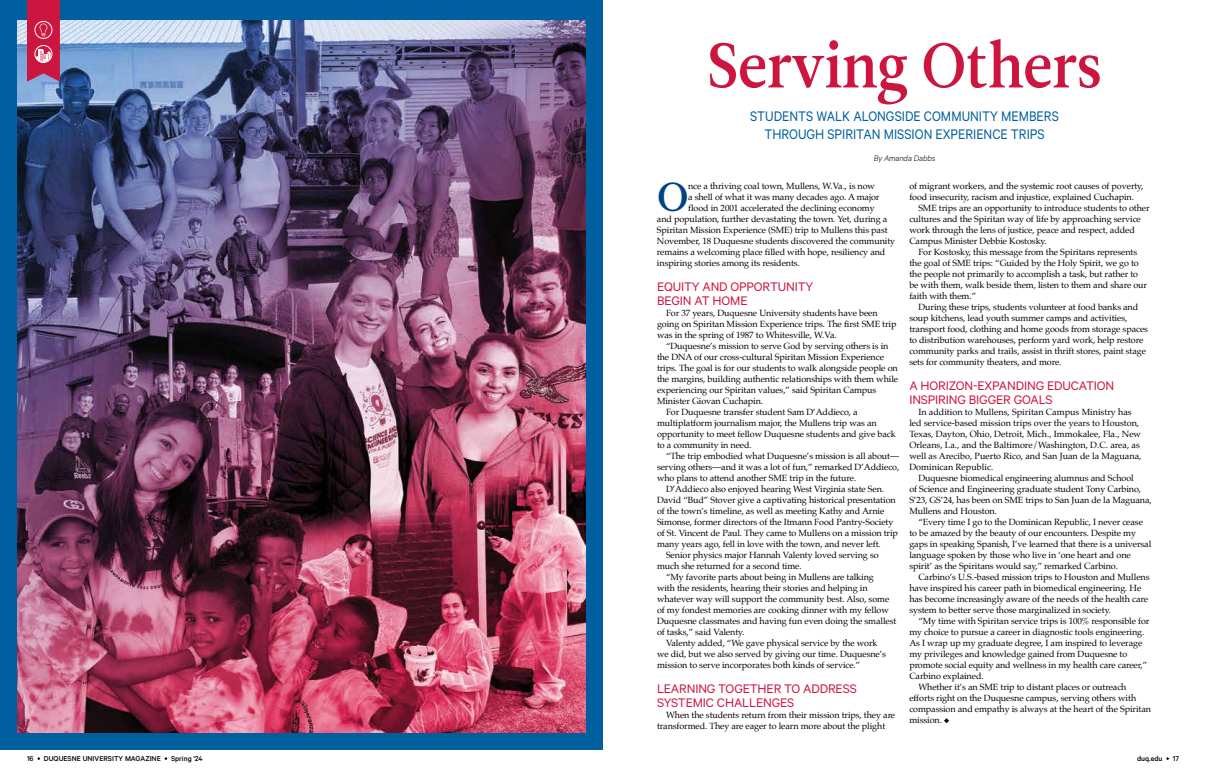
<style>
.page{position:relative;width:1206px;height:783px;background:#fff}
.page>*{position:absolute;margin:0;border:0;box-sizing:border-box;transform-origin:0 0}
.t1{font:63px "Leitura News Roman 3";color:#cd163f;scale:.91 1}
.t2{font:40.4px "Leitura News Roman 3";color:#004383}
.t3{font:15.6px/18px "Calibre";color:#005f9e;text-align:center;scale:.9 1}
.t4{font:14px/14px "Calibre";letter-spacing:-.01em;color:#cd163f}
.t5{font:9px/11px "Palatino";letter-spacing:-.01em;color:#000}
.t6{font:italic 300 9px "Calibre";letter-spacing:-.01em;color:#000}
.t7{font:500 8px "Calibre";color:#000}
</style>
<div class="page">
<div style="left:0;top:0;width:603px;height:750px;background:#005f9e"></div>
<svg style="left:944px;top:718px;width:5px;height:5px"></svg>
<img style="left:18px;top:21px;width:567px;height:712px">
<svg style="left:27px;top:0;width:33px;height:104px;background:#bf4d74"></svg>
<h1 class="t1" style="left:708px;top:29px;width:435px">Serving Others</h1>
<h3 class="t3" style="left:750px;top:107px;width:344px">STUDENTS WALK ALONGSIDE COMMUNITY MEMBERS<br>THROUGH SPIRITAN MISSION EXPERIENCE TRIPS</h3>
<p class="t6" style="left:874px;top:152px;width:63px">By Amanda Dabbs</p>
<p class="t5" style="left:909px;top:181px;width:236px">of migrant workers, and the systemic root causes of poverty, food insecurity, racism and injustice, explained Cuchapin.</p>
<p class="t5" style="left:909px;top:203px;width:242px;text-indent:9px">SME trips are an opportunity to introduce students to other cultures and the Spiritan way of life by approaching service work through the lens of justice, peace and respect, added Campus Minister Debbie Kostosky.</p>
<p class="t5" style="left:909px;top:247px;width:239px;text-indent:9px">For Kostosky, this message from the Spiritans represents the goal of SME trips: “Guided by the Holy Spirit, we go to the people not primarily to accomplish a task, but rather to be with them, walk beside them, listen to them and share our faith with them.”</p>
<p class="t5" style="left:909px;top:302px;width:240px;text-indent:9px">During these trips, students volunteer at food banks and soup kitchens, lead youth summer camps and activities, transport food, clothing and home goods from storage spaces to distribution warehouses, perform yard work, help restore community parks and trails, assist in thrift stores, paint stage sets for community theaters, and more.</p>
<h3 class="t4" style="left:909px;top:378px;width:206px">A HORIZON-EXPANDING EDUCATION<br>INSPIRING BIGGER GOALS</h3>
<p class="t5" style="left:909px;top:407px;width:234px;text-indent:9px">In addition to Mullens, Spiritan Campus Ministry has led service-based mission trips over the years to Houston, Texas, Dayton, Ohio, Detroit, Mich., Immokalee, Fla., New Orleans, La., and the Baltimore/Washington, D.C. area, as well as Arecibo, Puerto Rico, and San Juan de la Maguana, Dominican Republic.</p>
<p class="t5" style="left:909px;top:473px;width:244px;text-indent:9px">Duquesne biomedical engineering alumnus and School<br>of Science and Engineering graduate student Tony Carbino, S’23, GS’24, has been on SME trips to San Juan de la Maguana, Mullens and Houston.</p>
<p class="t5" style="left:909px;top:517px;width:243px;text-indent:9px">“Every time I go to the Dominican Republic, I never cease to be amazed by the beauty of our encounters. Despite my gaps in speaking Spanish, I’ve learned that there is a universal language spoken by those who live in ‘one heart and one spirit’ as the Spiritans would say,” remarked Carbino.</p>
<p class="t5" style="left:909px;top:572px;width:242px;text-indent:9px">Carbino’s U.S.-based mission trips to Houston and Mullens have inspired his career path in biomedical engineering. He has become increasingly aware of the needs of the health care system to better serve those marginalized in society.</p>
<p class="t5" style="left:918px;top:616px;width:233px">“My time with Spiritan service trips is 100% responsible for</p>
<p class="t5" style="left:909px;top:627px;width:237px">my choice to pursue a career in diagnostic tools engineering.</p>
<p class="t5" style="left:909px;top:638px;width:234px">As I wrap up my graduate degree, I am inspired to leverage</p>
<p class="t5" style="left:909px;top:649px;width:220px">my privileges and knowledge gained from Duquesne to</p>
<p class="t5" style="left:909px;top:660px;width:239px">promote social equity and wellness in my health care career,”</p>
<p class="t5" style="left:909px;top:671px;width:76px">Carbino explained.</p>
<p class="t5" style="left:918px;top:682px;width:210px">Whether it’s an SME trip to distant places or outreach</p>
<p class="t5" style="left:909px;top:693px;width:228px">efforts right on the Duquesne campus, serving others with</p>
<p class="t5" style="left:909px;top:704px;width:243px">compassion and empathy is always at the heart of the Spiritan</p>
<p class="t5" style="left:909px;top:715px;width:34px">mission.</p>
<h2 class="t2" style="left:657px;top:174px;width:33px">O</h2>
<p class="t5" style="left:688px;top:181px;width:188px">nce a thriving coal town, Mullens, W.Va., is now</p>
<p class="t5" style="left:688px;top:192px;width:193px">a shell of what it was many decades ago. A major</p>
<p class="t5" style="left:688px;top:203px;width:188px">flood in 2001 accelerated the declining economy</p>
<p class="t5" style="left:657px;top:214px;width:232px">and population, further devastating the town. Yet, during a</p>
<p class="t5" style="left:657px;top:225px;width:232px">Spiritan Mission Experience (SME) trip to Mullens this past</p>
<p class="t5" style="left:657px;top:236px;width:240px">November, 18 Duquesne students discovered the community</p>
<p class="t5" style="left:657px;top:247px;width:230px">remains a welcoming place filled with hope, resiliency and</p>
<p class="t5" style="left:657px;top:258px;width:144px">inspiring stories among its residents.</p>
<h3 class="t4" style="left:657px;top:279px;width:158px">EQUITY AND OPPORTUNITY<br>BEGIN AT HOME</h3>
<p class="t5" style="left:657px;top:308px;width:241px;text-indent:9px">For 37 years, Duquesne University students have been going on Spiritan Mission Experience trips. The first SME trip was in the spring of 1987 to Whitesville, W.Va.</p>
<p class="t5" style="left:666px;top:341px;width:224px">“Duquesne’s mission to serve God by serving others is in</p>
<p class="t5" style="left:657px;top:352px;width:228px">the DNA of our cross-cultural Spiritan Mission Experience</p>
<p class="t5" style="left:657px;top:363px;width:242px">trips. The goal is for our students to walk alongside people on</p>
<p class="t5" style="left:657px;top:374px;width:243px">the margins, building authentic relationships with them while</p>
<p class="t5" style="left:657px;top:385px;width:221px">experiencing our Spiritan values,” said Spiritan Campus</p>
<p class="t5" style="left:657px;top:396px;width:108px">Minister Giovan Cuchapin.</p>
<p class="t5" style="left:666px;top:407px;width:193px">For Duquesne transfer student Sam D’Addieco, a</p>
<p class="t5" style="left:657px;top:418px;width:221px">multiplatform journalism major, the Mullens trip was an</p>
<p class="t5" style="left:657px;top:429px;width:240px">opportunity to meet fellow Duquesne students and give back</p>
<p class="t5" style="left:657px;top:440px;width:96px">to a community in need.</p>
<p class="t5" style="left:666px;top:451px;width:235px">“The trip embodied what Duquesne’s mission is all about—</p>
<p class="t5" style="left:657px;top:462px;width:244px">serving others—and it was a lot of fun,” remarked D’Addieco,</p>
<p class="t5" style="left:657px;top:473px;width:201px">who plans to attend another SME trip in the future.</p>
<p class="t5" style="left:666px;top:484px;width:220px">D’Addieco also enjoyed hearing West Virginia state Sen.</p>
<p class="t5" style="left:657px;top:495px;width:240px">David “Bud” Stover give a captivating historical presentation</p>
<p class="t5" style="left:657px;top:506px;width:229px">of the town’s timeline, as well as meeting Kathy and Arnie</p>
<p class="t5" style="left:657px;top:517px;width:238px">Simonse, former directors of the Itmann Food Pantry-Society</p>
<p class="t5" style="left:657px;top:528px;width:243px">of St. Vincent de Paul. They came to Mullens on a mission trip</p>
<p class="t5" style="left:657px;top:539px;width:225px">many years ago, fell in love with the town, and never left.</p>
<p class="t5" style="left:666px;top:550px;width:214px">Senior physics major Hannah Valenty loved serving so</p>
<p class="t5" style="left:657px;top:561px;width:146px">much she returned for a second time.</p>
<p class="t5" style="left:666px;top:572px;width:209px">“My favorite parts about being in Mullens are talking</p>
<p class="t5" style="left:657px;top:583px;width:212px">with the residents, hearing their stories and helping in</p>
<p class="t5" style="left:657px;top:594px;width:234px">whatever way will support the community best. Also, some</p>
<p class="t5" style="left:657px;top:605px;width:233px">of my fondest memories are cooking dinner with my fellow</p>
<p class="t5" style="left:657px;top:616px;width:241px">Duquesne classmates and having fun even doing the smallest</p>
<p class="t5" style="left:657px;top:627px;width:89px">of tasks,” said Valenty.</p>
<p class="t5" style="left:666px;top:638px;width:213px">Valenty added, “We gave physical service by the work</p>
<p class="t5" style="left:657px;top:649px;width:231px">we did, but we also served by giving our time. Duquesne’s</p>
<p class="t5" style="left:657px;top:660px;width:205px">mission to serve incorporates both kinds of service.”</p>
<h3 class="t4" style="left:657px;top:681px;width:201px">LEARNING TOGETHER TO ADDRESS<br>SYSTEMIC CHALLENGES</h3>
<p class="t5" style="left:657px;top:710px;width:240px;text-indent:9px">When the students return from their mission trips, they are transformed. They are eager to learn more about the plight</p>
<p class="t7" style="left:27px;top:754px;width:8px">16</p>
<p class="t7" style="left:44px;top:754px;width:118px">DUQUESNE UNIVERSITY MAGAZINE</p>
<p class="t7" style="left:171px;top:754px;width:33px">Spring '24</p>
<p class="t7" style="left:1137px;top:754px;width:27px">duq.edu</p>
<p class="t7" style="left:1173px;top:754px;width:8px">17</p>
</div>
